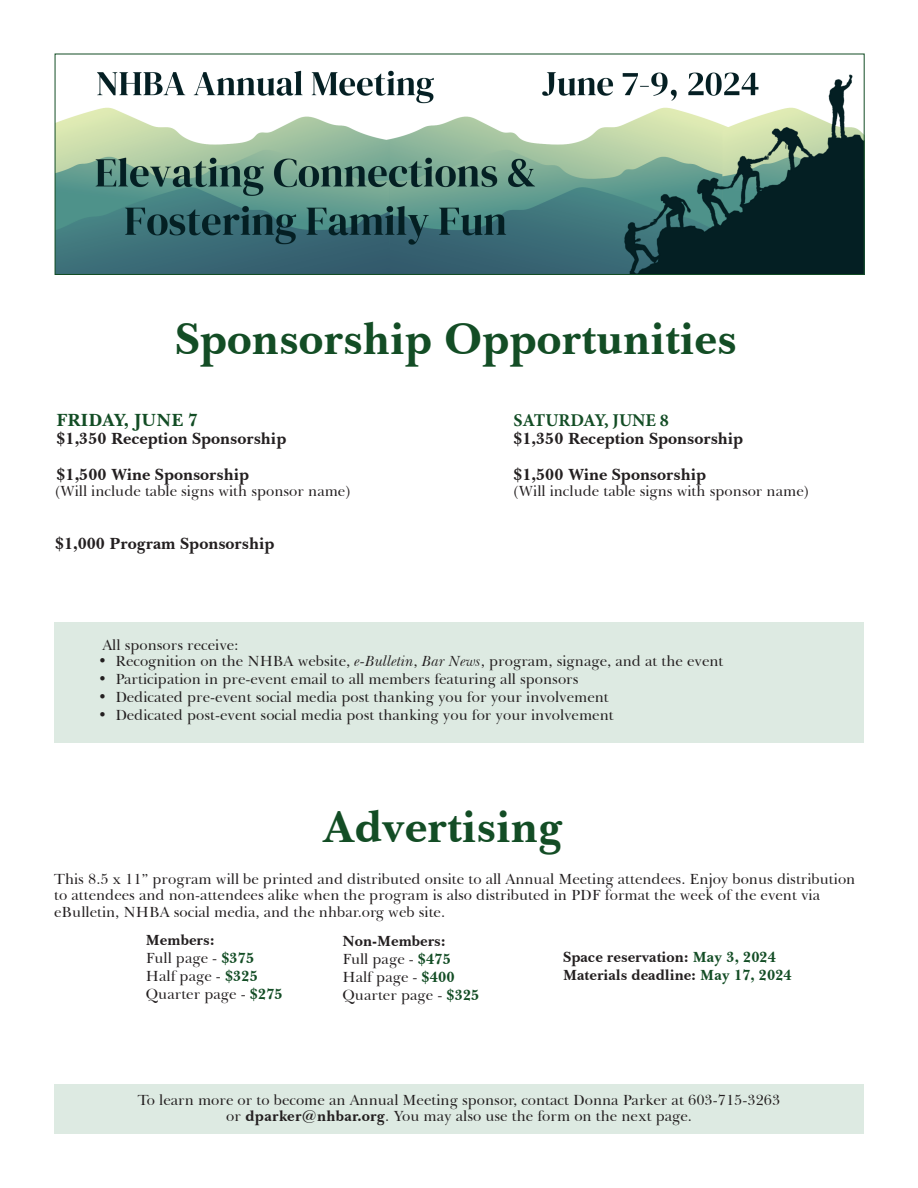
<style>
.page{position:relative;width:918px;height:1188px;background:#fff}
.page>*{position:absolute;margin:0;border:0;box-sizing:border-box;transform-origin:0 0}
.t1{font:700 45px "Baskerville BT";color:#134d25}
.t2{font:700 18px "Minion Pro";color:#134d25}
.t3{font:700 18px "Baskerville BT";color:#134d25}
.t4{font:700 16.5px "Baskerville BT";color:#231f20}
.t5{font:15px/16.5px "Baskerville BT";color:#231f20;text-align:center}
.t6{font:700 15px "Baskerville BT";color:#231f20}
.s1{font-style:italic}
.s2{font-weight:700;color:#134d25}
.s3{color:#134d25}
.s4{font-weight:700}
</style>
<div class="page">
<div style="left:54px;top:622px;width:810px;height:121px;background:#ddeae2"></div>
<div style="left:54px;top:1084px;width:810px;height:50px;background:#ddeae2"></div>
<img style="left:57px;top:70px;width:805px;height:203px">
<div style="left:55px;top:54px;width:809px;height:221px;border:1px solid #134d25"></div>
<p class="t1" style="left:175px;top:308px;width:563px">Sponsorship Opportunities</p>
<p class="t3" style="left:57px;top:407px;width:143px">FRIDAY, JUNE 7</p>
<p class="t4" style="left:57px;top:427px;width:231px">$1,350 Reception Sponsorship</p>
<p class="t4" style="left:57px;top:463px;width:194px">$1,500 Wine Sponsorship</p>
<p class="t5" style="left:55px;top:482px;width:297px">(Will include table signs with sponsor name)</p>
<p class="t4" style="left:55px;top:532px;width:221px">$1,000 Program Sponsorship</p>
<p class="t2" style="left:513px;top:407px;width:157px">SATURDAY, JUNE 8</p>
<p class="t4" style="left:513px;top:427px;width:231px">$1,350 Reception Sponsorship</p>
<p class="t4" style="left:513px;top:463px;width:194px">$1,500 Wine Sponsorship</p>
<p class="t5" style="left:513px;top:483px;width:297px">(Will include table signs with sponsor name)</p>
<p class="t5" style="left:102px;top:636px;width:138px">All sponsors receive:</p>
<p class="t5" style="left:98px;top:652px;width:627px">• Recognition on the NHBA website, <span class="s1">e-Bulletin</span>, <span class="s1">Bar News</span>, program, signage, and at the event</p>
<p class="t5" style="left:98px;top:670px;width:482px">• Participation in pre-event email to all members featuring all sponsors</p>
<p class="t5" style="left:98px;top:688px;width:512px">• Dedicated pre-event social media post thanking you for your involvement</p>
<p class="t5" style="left:98px;top:706px;width:517px">• Dedicated post-event social media post thanking you for your involvement</p>
<p class="t1" style="left:323px;top:796px;width:241px">Advertising</p>
<p class="t5" style="left:54px;top:870px;width:803px;text-align:left">This 8.5 x 11” program will be printed and distributed onsite to all Annual Meeting attendees. Enjoy bonus distribution to attendees and non-attendees alike when the program is also distributed in PDF format the week of the event via eBulletin, NHBA social media, and the nhbar.org web site.</p>
<p class="t6" style="left:146px;top:929px;width:70px">Members:</p>
<p class="t5" style="left:146px;top:949px;width:110px">Full page - <span class="s2">$375</span></p>
<p class="t5" style="left:146px;top:967px;width:114px">Half page - <span class="s2">$325</span></p>
<p class="t5" style="left:146px;top:985px;width:138px">Quarter page - <span class="s2">$275</span></p>
<p class="t6" style="left:343px;top:930px;width:105px">Non-Members:</p>
<p class="t5" style="left:343px;top:950px;width:110px">Full page - <span class="s2">$475</span></p>
<p class="t5" style="left:343px;top:968px;width:114px">Half page - <span class="s2">$400</span></p>
<p class="t5" style="left:343px;top:986px;width:138px">Quarter page - <span class="s2">$325</span></p>
<p class="t6" style="left:563px;top:947px;width:215px">Space reservation: <span class="s3">May 3, 2024</span></p>
<p class="t6" style="left:563px;top:965px;width:230px">Materials deadline: <span class="s3">May 17, 2024</span></p>
<p class="t5" style="left:138px;top:1091px;width:644px">To learn more or to become an Annual Meeting sponsor, contact Donna Parker at 603-715-3263 or <span class="s4">dparker@nhbar.org</span>. You may also use the form on the next page.</p>
</div>
